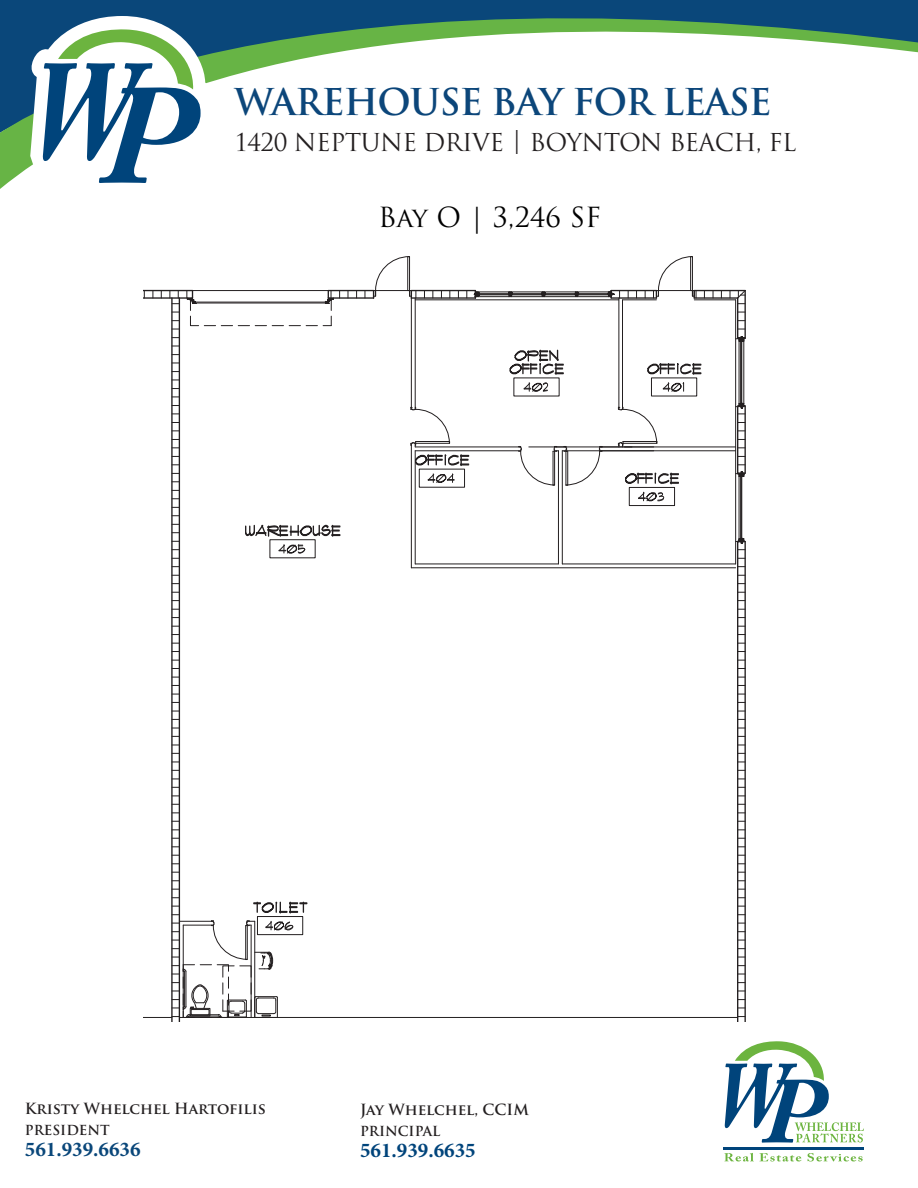
<style>
.page{position:relative;width:918px;height:1188px;background:#fff}
.page>*{position:absolute;margin:0;border:0;box-sizing:border-box;transform-origin:0 0}
.t1{font:700 36px "Trajan Pro";letter-spacing:-.025em;color:#0c467a}
.t2{font:27px "Trajan Pro";color:#000}
.t3{font:24px "Trajan Pro";letter-spacing:-.025em;color:#231f20}
.t4{font:700 21px "Minion Pro";color:#0a477a}
.t5{font:700 21px "Minion Pro";color:#00447b}
.t6{font:700 15px "Trajan Pro";color:#231f20}
.t7{font:700 13.5px "Trajan Pro";color:#231f20}
</style>
<div class="page">
<svg style="left:0;top:0;width:918px;height:189px"></svg>
<svg style="left:28px;top:16px;width:212px;height:173px"></svg>
<svg style="left:725px;top:1041px;width:99px;height:87px"></svg>
<svg style="left:724px;top:1153px;width:17px;height:8px"></svg>
<svg style="left:743px;top:1153px;width:11px;height:8px"></svg>
<svg style="left:760px;top:1153px;width:41px;height:8px"></svg>
<svg style="left:807px;top:1153px;width:56px;height:8px"></svg>
<svg style="left:762px;top:1080px;width:102px;height:63px"></svg>
<hr style="left:723px;top:1147px;width:141px;height:2px;background:#00447b">
<hr style="left:744px;top:406px;width:2px;height:67px;background:#231f20">
<hr style="left:744px;top:542px;width:2px;height:480px;background:#231f20">
<hr style="left:737px;top:298px;width:1px;height:40px;background:#231f20">
<hr style="left:744px;top:291px;width:2px;height:47px;background:#231f20">
<hr style="left:737px;top:407px;width:1px;height:67px;background:#231f20">
<hr style="left:737px;top:542px;width:1px;height:480px;background:#231f20">
<hr style="left:735px;top:300px;width:1px;height:264px;background:#231f20">
<hr style="left:171px;top:298px;width:2px;height:724px;background:#231f20">
<hr style="left:179px;top:298px;width:1px;height:724px;background:#231f20">
<hr style="left:328px;top:290px;width:46px;height:1px;background:#231f20">
<hr style="left:694px;top:290px;width:51px;height:1px;background:#231f20">
<hr style="left:694px;top:297px;width:44px;height:2px;background:#231f20">
<hr style="left:694px;top:300px;width:42px;height:1px;background:#231f20">
<svg style="left:170px;top:291px;width:9px;height:13px"></svg>
<hr style="left:611px;top:297px;width:45px;height:2px;background:#231f20">
<hr style="left:623px;top:300px;width:33px;height:1px;background:#231f20">
<hr style="left:611px;top:290px;width:45px;height:1px;background:#231f20">
<hr style="left:411px;top:297px;width:64px;height:2px;background:#231f20">
<hr style="left:411px;top:290px;width:64px;height:1px;background:#231f20">
<hr style="left:328px;top:297px;width:46px;height:2px;background:#231f20">
<svg style="left:653px;top:256px;width:44px;height:42px"></svg>
<svg style="left:373px;top:256px;width:44px;height:42px"></svg>
<hr style="left:656px;top:290px;width:38px;height:1px;background:#231f20">
<hr style="left:374px;top:290px;width:37px;height:1px;background:#231f20">
<hr style="left:143px;top:290px;width:50px;height:1px;background:#231f20">
<hr style="left:143px;top:297px;width:50px;height:2px;background:#231f20">
<hr style="left:193px;top:290px;width:135px;height:1px;background:#231f20">
<svg style="left:190px;top:316px;width:93px;height:10px"></svg>
<hr style="left:193px;top:303px;width:135px;height:1px;background:#231f20">
<hr style="left:193px;top:302px;width:135px;height:1px;background:#231f20">
<svg style="left:187px;top:291px;width:9px;height:19px"></svg>
<svg style="left:325px;top:291px;width:15px;height:19px"></svg>
<svg style="left:323px;top:316px;width:9px;height:10px"></svg>
<svg style="left:143px;top:1017px;width:28px;height:1px"></svg>
<hr style="left:179px;top:1017px;width:559px;height:1px;background:#231f20">
<hr style="left:411px;top:443px;width:1px;height:125px;background:#231f20">
<hr style="left:411px;top:298px;width:1px;height:111px;background:#231f20">
<hr style="left:415px;top:451px;width:1px;height:113px;background:#231f20">
<hr style="left:415px;top:298px;width:1px;height:111px;background:#231f20">
<hr style="left:562px;top:563px;width:174px;height:1px;background:#231f20">
<hr style="left:415px;top:563px;width:143px;height:1px;background:#231f20">
<hr style="left:411px;top:567px;width:325px;height:1px;background:#231f20">
<hr style="left:625px;top:446px;width:111px;height:1px;background:#231f20">
<hr style="left:566px;top:450px;width:170px;height:1px;background:#231f20">
<hr style="left:618px;top:298px;width:1px;height:111px;background:#231f20">
<hr style="left:622px;top:300px;width:1px;height:109px;background:#231f20">
<svg style="left:618px;top:407px;width:40px;height:40px"></svg>
<hr style="left:478px;top:295px;width:31px;height:1px;background:#231f20">
<hr style="left:478px;top:294px;width:32px;height:1px;background:#231f20">
<hr style="left:478px;top:293px;width:31px;height:1px;background:#231f20">
<hr style="left:478px;top:292px;width:31px;height:1px;background:#231f20">
<hr style="left:478px;top:296px;width:31px;height:1px;background:#231f20">
<svg style="left:467px;top:291px;width:14px;height:9px"></svg>
<hr style="left:511px;top:295px;width:31px;height:1px;background:#231f20">
<hr style="left:511px;top:294px;width:32px;height:1px;background:#231f20">
<hr style="left:511px;top:293px;width:31px;height:1px;background:#231f20">
<hr style="left:511px;top:292px;width:31px;height:1px;background:#231f20">
<hr style="left:511px;top:296px;width:31px;height:1px;background:#231f20">
<svg style="left:605px;top:289px;width:15px;height:11px"></svg>
<svg style="left:541px;top:292px;width:4px;height:5px"></svg>
<svg style="left:575px;top:292px;width:3px;height:5px"></svg>
<hr style="left:578px;top:295px;width:30px;height:1px;background:#231f20">
<hr style="left:577px;top:294px;width:31px;height:1px;background:#231f20">
<hr style="left:578px;top:293px;width:30px;height:1px;background:#231f20">
<hr style="left:578px;top:292px;width:30px;height:1px;background:#231f20">
<hr style="left:578px;top:296px;width:30px;height:1px;background:#231f20">
<hr style="left:545px;top:295px;width:30px;height:1px;background:#231f20">
<hr style="left:544px;top:294px;width:32px;height:1px;background:#231f20">
<hr style="left:544px;top:293px;width:31px;height:1px;background:#231f20">
<hr style="left:544px;top:292px;width:32px;height:1px;background:#231f20">
<hr style="left:544px;top:296px;width:31px;height:1px;background:#231f20">
<hr style="left:415px;top:450px;width:106px;height:1px;background:#231f20">
<hr style="left:415px;top:446px;width:106px;height:1px;background:#231f20">
<hr style="left:600px;top:446px;width:54px;height:1px;background:#231f20">
<hr style="left:562px;top:451px;width:1px;height:113px;background:#231f20">
<hr style="left:558px;top:451px;width:1px;height:113px;background:#231f20">
<svg style="left:519px;top:446px;width:84px;height:40px"></svg>
<hr style="left:740px;top:341px;width:1px;height:62px;background:#231f20">
<hr style="left:741px;top:341px;width:1px;height:62px;background:#231f20">
<hr style="left:742px;top:341px;width:1px;height:62px;background:#231f20">
<hr style="left:744px;top:340px;width:1px;height:63px;background:#231f20">
<hr style="left:739px;top:341px;width:1px;height:62px;background:#231f20">
<hr style="left:740px;top:476px;width:1px;height:63px;background:#231f20">
<hr style="left:741px;top:476px;width:1px;height:63px;background:#231f20">
<hr style="left:742px;top:476px;width:1px;height:63px;background:#231f20">
<hr style="left:739px;top:476px;width:1px;height:63px;background:#231f20">
<svg style="left:736px;top:465px;width:10px;height:14px"></svg>
<svg style="left:736px;top:535px;width:9px;height:15px"></svg>
<svg style="left:736px;top:329px;width:9px;height:15px"></svg>
<svg style="left:736px;top:400px;width:9px;height:15px"></svg>
<hr style="left:415px;top:300px;width:204px;height:1px;background:#231f20">
<svg style="left:737px;top:291px;width:8px;height:13px"></svg>
<div style="left:269px;top:539px;width:47px;height:19px;border:1px solid #231f20"></div>
<svg style="left:245px;top:524px;width:95px;height:13px"></svg>
<svg style="left:278px;top:545px;width:27px;height:9px"></svg>
<svg style="left:509px;top:349px;width:54px;height:26px"></svg>
<svg style="left:523px;top:382px;width:25px;height:10px"></svg>
<svg style="left:647px;top:363px;width:54px;height:12px"></svg>
<svg style="left:662px;top:382px;width:22px;height:10px"></svg>
<div style="left:629px;top:487px;width:46px;height:19px;border:1px solid #231f20"></div>
<svg style="left:625px;top:472px;width:53px;height:13px"></svg>
<svg style="left:638px;top:492px;width:26px;height:9px"></svg>
<svg style="left:411px;top:407px;width:58px;height:59px"></svg>
<svg style="left:427px;top:474px;width:28px;height:9px"></svg>
<div style="left:257px;top:916px;width:46px;height:19px;border:1px solid #231f20"></div>
<svg style="left:254px;top:901px;width:53px;height:13px"></svg>
<svg style="left:172px;top:921px;width:121px;height:97px"></svg>
<h1 class="t1" style="left:234px;top:79px;width:539px">WAREHOUSE BAY FOR LEASE</h1>
<h3 class="t3" style="left:234px;top:127px;width:563px">1420 NEPTUNE DRIVE | BOYNTON BEACH, FL</h3>
<p class="t2" style="left:378px;top:201px;width:224px">Bay O | 3,246 SF</p>
<p class="t6" style="left:25px;top:1100px;width:243px">Kristy Whelchel Hartofilis</p>
<p class="t7" style="left:25px;top:1122px;width:86px">PRESIDENT</p>
<h3 class="t4" style="left:25px;top:1135px;width:117px">561.939.6636</h3>
<p class="t6" style="left:360px;top:1100px;width:171px">Jay Whelchel, CCIM</p>
<p class="t7" style="left:360px;top:1123px;width:82px">PRINCIPAL</p>
<h3 class="t5" style="left:360px;top:1135px;width:117px">561.939.6635</h3>
</div>
